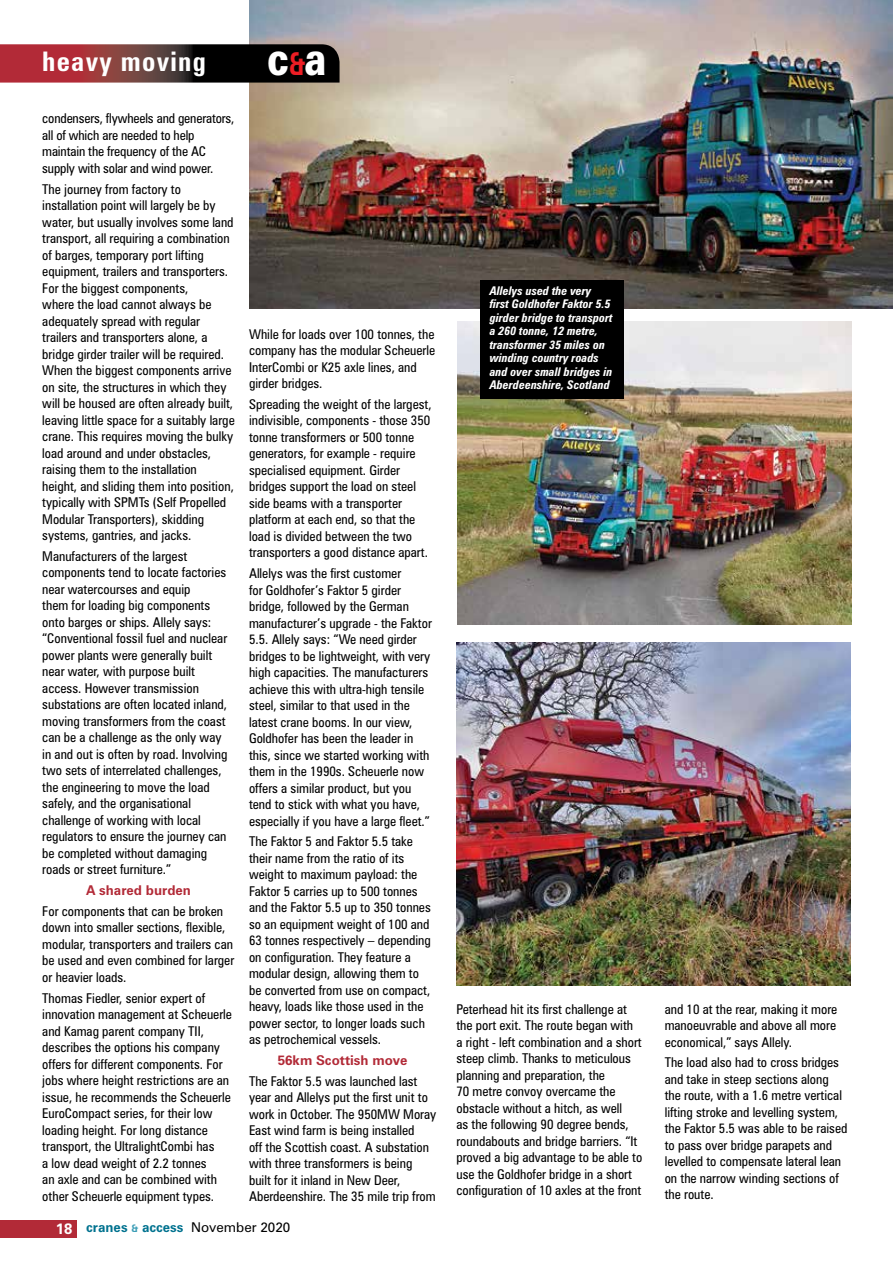
<style>
.page{position:relative;width:893px;height:1263px;background:#fff}
.page>*{position:absolute;margin:0;border:0;box-sizing:border-box;transform-origin:0 0}
.t1{font:900 45.9px "Zurich BT";color:#fff;scale:.79 1}
.t2{font:700 condensed 27px "Zurich BT";letter-spacing:.05em;color:#fff}
.t3{font:condensed 13.5px/16.5px "Zurich BT";color:#000}
.t4{font:700 13.5px "Zurich BT";color:#b22a37}
.t5{font:700 13.5px "Zurich BT";color:#00728f}
.t6{font:italic 700 condensed 12px/13.5px "Zurich BT";color:#fff}
.s1{font-weight:700;font-size:31.65px;color:#ed1d24}
.s2{font-size:15px;color:#fff}
.s3{font-size:10.5px;color:#3c9db6}
.s4{font-weight:400;color:#000}
</style>
<div class="page">
<img style="left:249px;top:0;width:644px;height:308px">
<div style="left:0;top:1220px;width:77px;height:17px;background:#b22a37"></div>
<svg style="left:0;top:44px;width:340px;height:39px;background:#532325"></svg>
<img style="left:458px;top:322px;width:394px;height:302px">
<img style="left:456px;top:642px;width:394px;height:343px">
<div style="left:481px;top:281px;width:143px;height:118px;background:#000"></div>
<h2 class="t2" style="left:42px;top:45px;width:165px">heavy moving</h2>
<h1 class="t1" style="left:267px;top:31px;width:76px">c<span class="s1">&amp;</span>a</h1>
<p class="t3" style="left:42px;top:110px;width:194px">condensers, flywheels and generators, all of which are needed to help maintain the frequency of the AC supply with solar and wind power.</p>
<p class="t3" style="left:42px;top:181px;width:194px">The journey from factory to installation point will largely be by water, but usually involves some land transport, all requiring a combination of barges, temporary port lifting equipment, trailers and transporters.<br>For the biggest components,<br>where the load cannot always be adequately spread with regular trailers and transporters alone, a bridge girder trailer will be required.<br>When the biggest components arrive on site, the structures in which they will be housed are often already built, leaving little space for a suitably large crane. This requires moving the bulky load around and under obstacles, raising them to the installation height, and sliding them into position, typically with SPMTs (Self Propelled Modular Transporters), skidding systems, gantries, and jacks.</p>
<p class="t3" style="left:42px;top:548px;width:187px">Manufacturers of the largest components tend to locate factories near watercourses and equip<br>them for loading big components onto barges or ships. Allely says: “Conventional fossil fuel and nuclear power plants were generally built near water, with purpose built access. However transmission substations are often located inland, moving transformers from the coast can be a challenge as the only way in and out is often by road. Involving two sets of interrelated challenges, the engineering to move the load safely, and the organisational challenge of working with local regulators to ensure the journey can be completed without damaging roads or street furniture.”</p>
<p class="t4" style="left:86px;top:882px;width:106px">A shared burden</p>
<p class="t3" style="left:42px;top:903px;width:193px">For components that can be broken down into smaller sections, flexible, modular, transporters and trailers can be used and even combined for larger or heavier loads.</p>
<p class="t3" style="left:42px;top:989px;width:191px">Thomas Fiedler, senior expert of innovation management at Scheuerle and Kamag parent company TII, describes the options his company offers for different components. For jobs where height restrictions are an issue, he recommends the Scheuerle EuroCompact series, for their low loading height. For long distance transport, the UltralightCombi has<br>a low dead weight of 2.2 tonnes<br>an axle and can be combined with other Scheuerle equipment types.</p>
<p class="t3" style="left:249px;top:325px;width:188px">While for loads over 100 tonnes, the company has the modular Scheuerle<br>InterCombi or K25 axle lines, and girder bridges.</p>
<p class="t3" style="left:249px;top:396px;width:184px">Spreading the weight of the largest, indivisible, components - those 350 tonne transformers or 500 tonne generators, for example - require specialised equipment. Girder bridges support the load on steel side beams with a transporter platform at each end, so that the load is divided between the two transporters a good distance apart.</p>
<p class="t3" style="left:249px;top:565px;width:184px">Allelys was the first customer<br>for Goldhofer’s Faktor 5 girder bridge, followed by the German manufacturer’s upgrade - the Faktor 5.5. Allely says: “We need girder bridges to be lightweight, with very high capacities. The manufacturers achieve this with ultra-high tensile steel, similar to that used in the latest crane booms. In our view, Goldhofer has been the leader in this, since we started working with them in the 1990s. Scheuerle now offers a similar product, but you tend to stick with what you have, especially if you have a large fleet.”</p>
<p class="t3" style="left:249px;top:833px;width:183px">The Faktor 5 and Faktor 5.5 take their name from the ratio of its weight to maximum payload: the<br>Faktor 5 carries up to 500 tonnes and the Faktor 5.5 up to 350 tonnes so an equipment weight of 100 and<br>63 tonnes respectively – depending on configuration. They feature a modular design, allowing them to be converted from use on compact, heavy, loads like those used in the power sector, to longer loads such as petrochemical vessels.</p>
<p class="t4" style="left:278px;top:1052px;width:131px">56km Scottish move</p>
<p class="t3" style="left:249px;top:1073px;width:189px">The Faktor 5.5 was launched last year and Allelys put the first unit to work in October. The 950MW Moray East wind farm is being installed<br>off the Scottish coast. A substation with three transformers is being built for it inland in New Deer, Aberdeenshire. The 35 mile trip from</p>
<p class="t5" style="left:56px;top:1219px;width:236px"><span class="s2">18</span> cranes <span class="s3">&amp;</span> access <span class="s4">November 2020</span></p>
<p class="t6" style="left:490px;top:283px;width:124px">Allelys used the very first Goldhofer Faktor 5.5 girder bridge to transport a 260 tonne, 12 metre, transformer 35 miles on winding country roads and over small bridges in<br>Aberdeenshire, Scotland</p>
<p class="t3" style="left:456px;top:1000px;width:187px">Peterhead hit its first challenge at the port exit. The route began with a right - left combination and a short steep climb. Thanks to meticulous planning and preparation, the<br>70 metre convoy overcame the obstacle without a hitch, as well<br>as the following 90 degree bends, roundabouts and bridge barriers. “It proved a big advantage to be able to use the Goldhofer bridge in a short configuration of 10 axles at the front</p>
<p class="t3" style="left:665px;top:1000px;width:174px;text-align:justify">and 10 at the rear, making it more manoeuvrable and above all more economical,” says Allely.</p>
<p class="t3" style="left:665px;top:1054px;width:184px">The load also had to cross bridges and take in steep sections along the route, with a 1.6 metre vertical lifting stroke and levelling system, the Faktor 5.5 was able to be raised to pass over bridge parapets and levelled to compensate lateral lean on the narrow winding sections of the route.</p>
</div>
